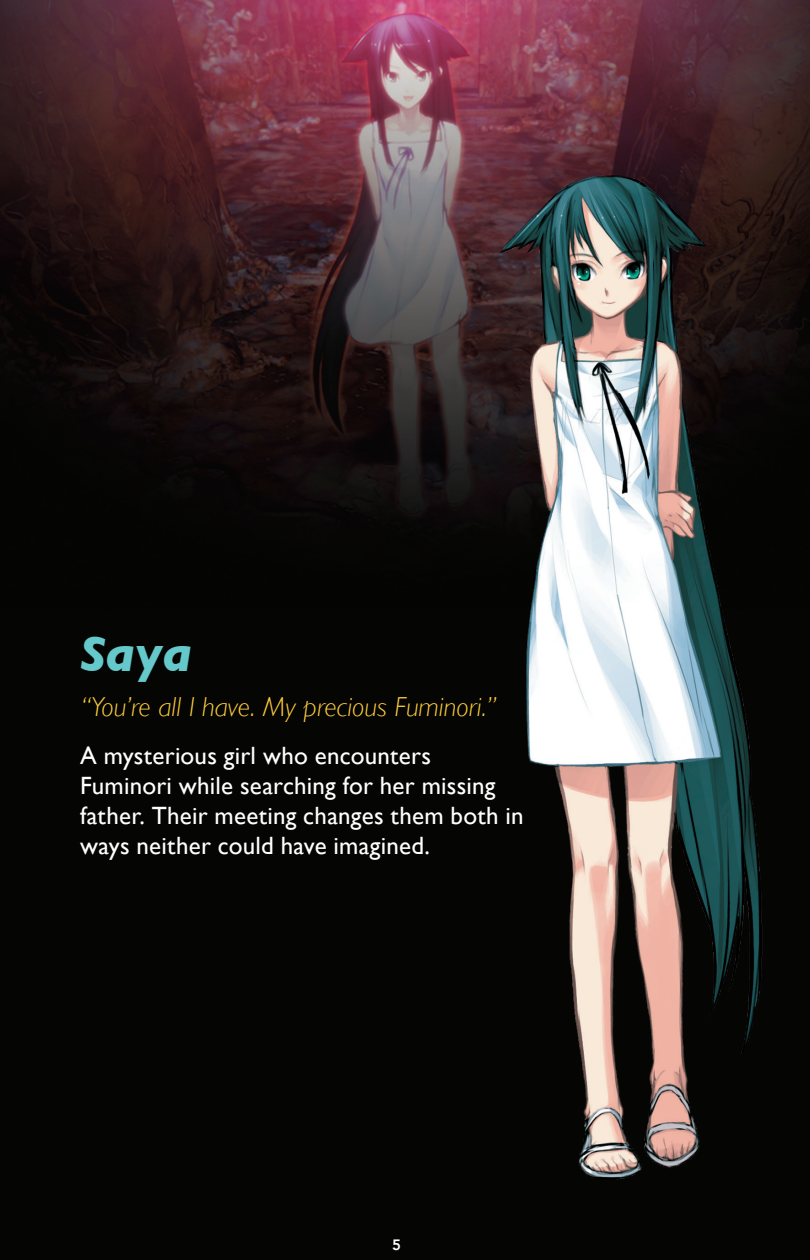
<style>
.page{position:relative;width:810px;height:1260px;background:#fff}
.page>*{position:absolute;margin:0;border:0;box-sizing:border-box;transform-origin:0 0}
.Small_text_XC2{font:italic 700 50px "Gill Sans";color:#65c8ca}
.Small_text_XC2-2{font:italic 300 27.5px "Gill Sans";color:#fecc39}
.Small_text_XC2-3{font:25px/30px "Gill Sans";letter-spacing:.01em;color:#fff}
.t1{font:800 15px "Avenir";color:#fff}
</style>
<div class="page">
<img style="left:1px;top:0;width:809px;height:1260px">
<img style="left:0;top:0;width:1px;height:1260px">
<img style="left:497px;top:174px;width:268px;height:1007px">
<p class="Small_text_XC2" style="left:80px;top:625px;width:113px">Saya</p>
<p class="Small_text_XC2-2" style="left:80px;top:692px;width:418px">“You’re all I have. My precious Fuminori.”</p>
<p class="Small_text_XC2-3" style="left:80px;top:740px;width:445px">A mysterious girl who encounters Fuminori while searching for her missing father. Their meeting changes them both in ways neither could have imagined.</p>
<p class="t1" style="left:392px;top:1231px;width:10px">5</p>
</div>
